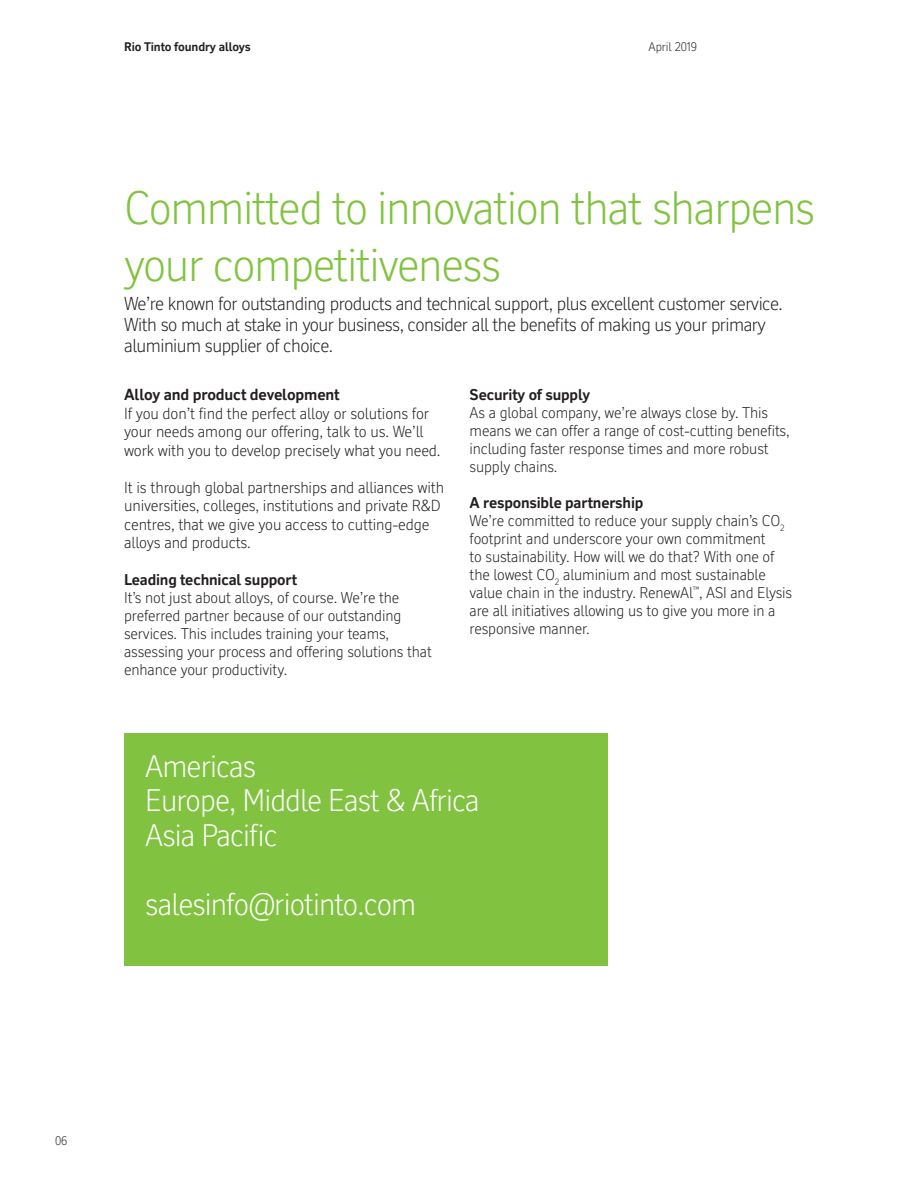
<style>
.page{position:relative;width:918px;height:1188px;background:#fff}
.page>*{position:absolute;margin:0;border:0;box-sizing:border-box;transform-origin:0 0}
.Headline_30_32__colo{font:300 45px "RT Vickerman";letter-spacing:-.03em;color:#81c340}
.Text_pullout_18_20{font:300 30px "RT Vickerman";letter-spacing:-.03em;color:#fff}
.Introduction_paragra{font:300 18px/21px "RT Vickerman";letter-spacing:-.03em;color:#231f20}
.Body_copy_10_12{font:300 15.45px/18.5px "RT Vickerman";letter-spacing:-.01em;color:#231f20}
.Body_subhead_10_12{font:700 15.45px "RT Vickerman";letter-spacing:-.01em;color:#231f20}
.Body_copy_10_12-2{font:300 15px/18px "RT Vickerman";letter-spacing:-.01em;color:#231f20}
.Body_subhead_10_12-2{font:700 15px "RT Vickerman";letter-spacing:-.01em;color:#231f20}
.t1{font:700 12px "RT Vickerman";letter-spacing:-.01em;color:#231f20}
.t2{font:300 12px "RT Vickerman";letter-spacing:-.01em;color:#231f20}
</style>
<div class="page">
<div style="left:124px;top:733px;width:484px;height:232px;background:#81c340"></div>
<p class="t1" style="left:124px;top:40px;width:128px">Rio Tinto foundry alloys</p>
<p class="t2" style="left:649px;top:40px;width:50px">April 2019</p>
<p class="Headline_30_32__colo" style="left:124px;top:181px;width:693px">Committed to innovation that sharpens</p>
<p class="Headline_30_32__colo" style="left:124px;top:237px;width:378px">your competitiveness</p>
<p class="Introduction_paragra" style="left:124px;top:293px;width:660px">We’re known for outstanding products and technical support, plus excellent customer service.<br>With so much at stake in your business, consider all the benefits of making us your primary aluminium supplier of choice.</p>
<p class="Body_subhead_10_12" style="left:124px;top:385px;width:217px">Alloy and product development</p>
<p class="Body_copy_10_12" style="left:124px;top:404px;width:318px">If you don’t find the perfect alloy or solutions for your needs among our offering, talk to us. We’ll work with you to develop precisely what you need.</p>
<p class="Body_copy_10_12" style="left:124px;top:478px;width:322px">It is through global partnerships and alliances with universities, colleges, institutions and private R&amp;D centres, that we give you access to cutting-edge alloys and products.</p>
<p class="Body_subhead_10_12-2" style="left:124px;top:570px;width:175px">Leading technical support</p>
<p class="Body_copy_10_12-2" style="left:124px;top:589px;width:309px">It’s not just about alloys, of course. We’re the preferred partner because of our outstanding services. This includes training your teams, assessing your process and offering solutions that enhance your productivity.</p>
<p class="Body_subhead_10_12-2" style="left:470px;top:385px;width:122px">Security of supply</p>
<p class="Body_copy_10_12-2" style="left:470px;top:404px;width:322px">As a global company, we’re always close by. This means we can offer a range of cost-cutting benefits, including faster response times and more robust supply chains.</p>
<p class="Body_subhead_10_12-2" style="left:470px;top:493px;width:175px">A responsible partnership</p>
<p class="Body_copy_10_12-2" style="left:470px;top:512px;width:324px">We’re committed to reduce your supply chain’s CO<sub>2 </sub>footprint and underscore your own commitment<br>to sustainability. How will we do that? With one of the lowest CO<sub>2</sub> aluminium and most sustainable value chain in the industry. RenewAl<sup>™</sup>, ASI and Elysis are all initiatives allowing us to give you more in a responsive manner.</p>
<p class="Text_pullout_18_20" style="left:145px;top:748px;width:112px">Americas</p>
<p class="Text_pullout_18_20" style="left:145px;top:782px;width:336px">Europe, Middle East &amp; Africa</p>
<p class="Text_pullout_18_20" style="left:145px;top:817px;width:134px">Asia Pacific</p>
<p class="Text_pullout_18_20" style="left:145px;top:886px;width:273px">salesinfo@riotinto.com</p>
<p class="t2" style="left:55px;top:1134px;width:14px">06</p>
</div>
